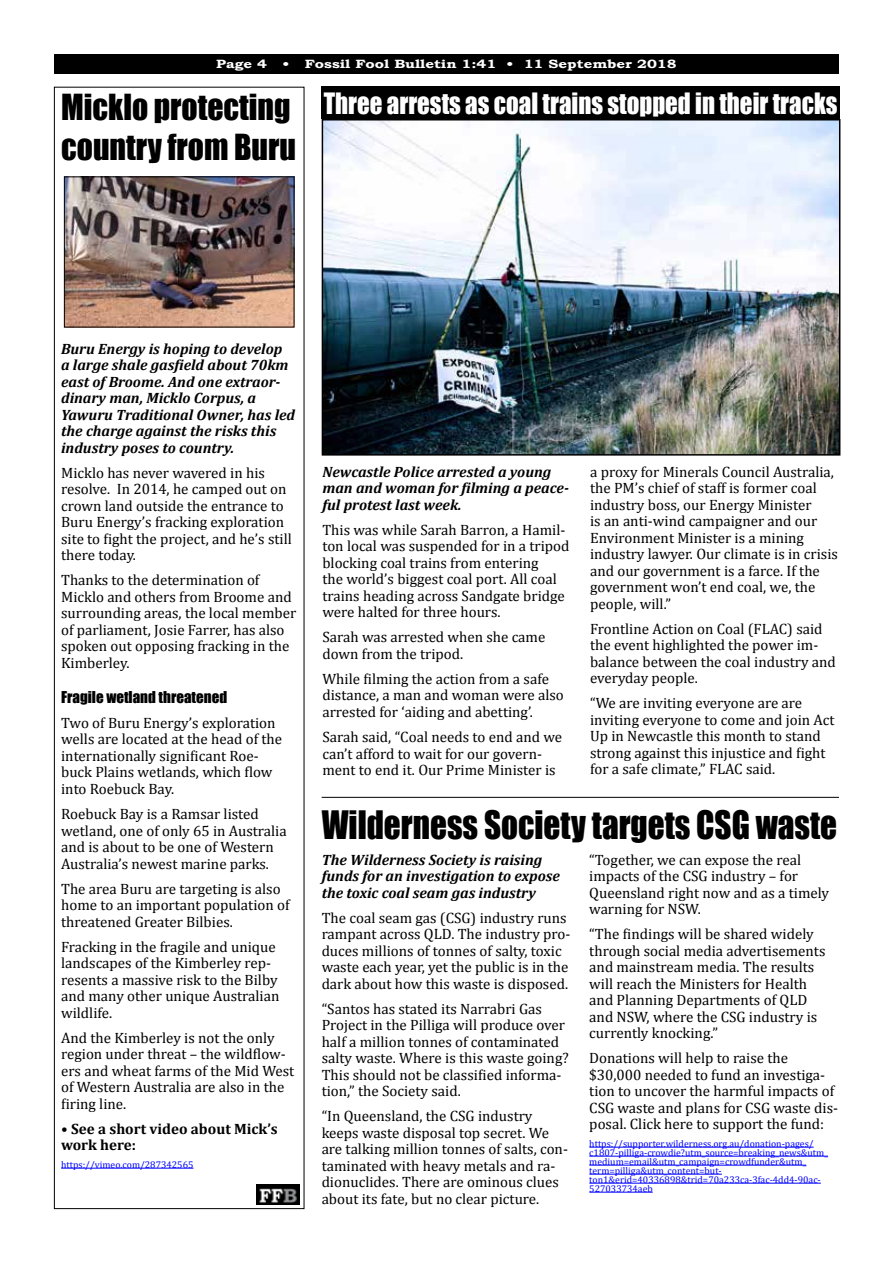
<style>
.page{position:relative;width:893px;height:1263px;background:#fff}
.page>*{position:absolute;margin:0;border:0;box-sizing:border-box;transform-origin:0 0}
.t1{font:36px "Impact";color:#000;scale:.92 1}
.t2{font:33px/39.6px "Impact";color:#000;scale:.96 1}
.t3{font:27px "Impact";color:#fff;scale:.92 1}
.t4{font:15px/16.5px "Cambria";color:#000}
.t5{font:italic 700 15px/16.5px "Cambria";color:#000}
.t6{font:700 15px/16.5px "Cambria";color:#000}
.t7{font:15px "Impact";color:#000}
.t8{font:700 12px "Bookman Old Style";color:#fff;scale:1.25 1}
.t9{font:9.75px/9px "Cambria";color:#00f}
</style>
<div class="page">
<div style="left:54px;top:54px;width:785px;height:20px;background:#000"></div>
<hr style="left:61px;top:1168px;width:132px;height:1px;background:#00f">
<img style="left:66px;top:178px;width:226px;height:147px">
<div style="left:64px;top:176px;width:230px;height:151px;border:1px solid #000"></div>
<img style="left:325px;top:122px;width:512px;height:331px">
<div style="left:322px;top:119px;width:518px;height:337px;border:2px solid #000"></div>
<div style="left:322px;top:87px;width:518px;height:32px;background:#000"></div>
<hr style="left:589px;top:1147px;width:225px;height:1px;background:#00f">
<hr style="left:589px;top:1156px;width:239px;height:1px;background:#00f">
<hr style="left:589px;top:1165px;width:217px;height:1px;background:#00f">
<hr style="left:589px;top:1174px;width:133px;height:1px;background:#00f">
<hr style="left:589px;top:1183px;width:232px;height:1px;background:#00f">
<hr style="left:589px;top:1192px;width:64px;height:1px;background:#00f">
<hr style="left:322px;top:797px;width:517px;height:1px;background:#000">
<img style="left:257px;top:1184px;width:42px;height:20px">
<p class="t8" style="left:216px;top:57px;width:42px">Page 4</p>
<p class="t8" style="left:283px;top:57px;width:317px">• Fossil Fool Bulletin 1:41 • 11 September 2018</p>
<h2 class="t2" style="left:61px;top:86px;width:246px">Micklo protecting country from Buru</h2>
<h3 class="t3" style="left:324px;top:82px;width:560px">Three arrests as coal trains stopped in their tracks</h3>
<p class="t5" style="left:61px;top:340px;width:236px">Buru Energy is hoping to develop<br>a large shale gasfield about 70km east of Broome. And one extraor&shy;dinary man, Micklo Corpus, a<br>Yawuru Traditional Owner, has led the charge against the risks this industry poses to country.</p>
<p class="t4" style="left:61px;top:464px;width:232px">Micklo has never wavered in his resolve. In 2014, he camped out on crown land outside the entrance to<br>Buru Energy’s fracking exploration site to fight the project, and he’s still there today.</p>
<p class="t4" style="left:61px;top:572px;width:237px">Thanks to the determination of<br>Micklo and others from Broome and surrounding areas, the local member of parliament, Josie Farrer, has also spoken out opposing fracking in the<br>Kimberley.</p>
<p class="t7" style="left:61px;top:685px;width:168px">Fragile wetland threatened</p>
<p class="t4" style="left:61px;top:714px;width:223px">Two of Buru Energy’s exploration wells are located at the head of the internationally significant Roe&shy;buck Plains wetlands, which flow into Roebuck Bay.</p>
<p class="t4" style="left:61px;top:805px;width:227px">Roebuck Bay is a Ramsar listed wetland, one of only 65 in Australia and is about to be one of Western<br>Australia’s newest marine parks.</p>
<p class="t4" style="left:61px;top:880px;width:230px">The area Buru are targeting is also home to an important population of threatened Greater Bilbies.</p>
<p class="t4" style="left:61px;top:938px;width:220px">Fracking in the fragile and unique landscapes of the Kimberley rep&shy;resents a massive risk to the Bilby and many other unique Australian wildlife.</p>
<p class="t4" style="left:61px;top:1029px;width:235px">And the Kimberley is not the only region under threat – the wildflow&shy;ers and wheat farms of the Mid West of Western Australia are also in the firing line.</p>
<p class="t6" style="left:61px;top:1120px;width:218px">• See a short video about Mick’s work here:</p>
<p class="t9" style="left:61px;top:1160px;width:134px">https://vimeo.com/287342565</p>
<p class="t5" style="left:322px;top:463px;width:248px">Newcastle Police arrested a young man and woman for filming a peace&shy;ful protest last week.</p>
<p class="t4" style="left:322px;top:521px;width:249px">This was while Sarah Barron, a Hamil&shy;ton local was suspended for in a tripod blocking coal trains from entering<br>the world’s biggest coal port. All coal trains heading across Sandgate bridge were halted for three hours.</p>
<p class="t4" style="left:322px;top:629px;width:225px">Sarah was arrested when she came down from the tripod.</p>
<p class="t4" style="left:322px;top:670px;width:243px">While filming the action from a safe distance, a man and woman were also arrested for ‘aiding and abetting’.</p>
<p class="t4" style="left:322px;top:728px;width:241px">Sarah said, “Coal needs to end and we can’t afford to wait for our govern&shy;ment to end it. Our Prime Minister is</p>
<p class="t4" style="left:590px;top:463px;width:249px">a proxy for Minerals Council Australia, the PM’s chief of staff is former coal industry boss, our Energy Minister<br>is an anti-wind campaigner and our Environment Minister is a mining industry lawyer. Our climate is in crisis and our government is a farce. If the government won’t end coal, we, the people, will.”</p>
<p class="t4" style="left:590px;top:620px;width:247px">Frontline Action on Coal (FLAC) said the event highlighted the power im&shy;balance between the coal industry and everyday people.</p>
<p class="t4" style="left:590px;top:695px;width:246px">“We are inviting everyone are are inviting everyone to come and join Act Up in Newcastle this month to stand strong against this injustice and fight for a safe climate,” FLAC said.</p>
<h1 class="t1" style="left:322px;top:797px;width:562px">Wilderness Society targets CSG waste</h1>
<p class="t5" style="left:322px;top:851px;width:240px">The Wilderness Society is raising funds for an investigation to expose the toxic coal seam gas industry</p>
<p class="t4" style="left:322px;top:909px;width:250px">The coal seam gas (CSG) industry runs rampant across QLD. The industry pro&shy;duces millions of tonnes of salty, toxic waste each year, yet the public is in the dark about how this waste is disposed.</p>
<p class="t4" style="left:322px;top:1000px;width:249px">“Santos has stated its Narrabri Gas Project in the Pilliga will produce over half a million tonnes of contaminated salty waste. Where is this waste going?<br>This should not be classified informa&shy;tion,” the Society said.</p>
<p class="t4" style="left:322px;top:1107px;width:248px">“In Queensland, the CSG industry keeps waste disposal top secret. We are talking million tonnes of salts, con&shy;taminated with heavy metals and ra&shy;dionuclides. There are ominous clues about its fate, but no clear picture.</p>
<p class="t4" style="left:589px;top:851px;width:241px">“Together, we can expose the real impacts of the CSG industry – for<br>Queensland right now and as a timely warning for NSW.</p>
<p class="t4" style="left:589px;top:925px;width:238px">“The findings will be shared widely through social media advertisements and mainstream media. The results will reach the Ministers for Health and Planning Departments of QLD and NSW, where the CSG industry is currently knocking.”</p>
<p class="t4" style="left:589px;top:1049px;width:250px">Donations will help to raise the $30,000 needed to fund an investiga&shy;tion to uncover the harmful impacts of CSG waste and plans for CSG waste dis&shy;posal. Click here to support the fund:</p>
<p class="t9" style="left:589px;top:1139px;width:240px">https://supporter.wilderness.org.au/donation-pages/ c1807-pilliga-crowdie?utm_source=breaking_news&amp;utm_ medium=email&amp;utm_campaign=crowdfunder&amp;utm_ term=pilliga&amp;utm_content=but&shy;ton1&amp;erid=40336898&amp;trid=70a233ca-3fac-4dd4-90ac-527033734aeb</p>
</div>
